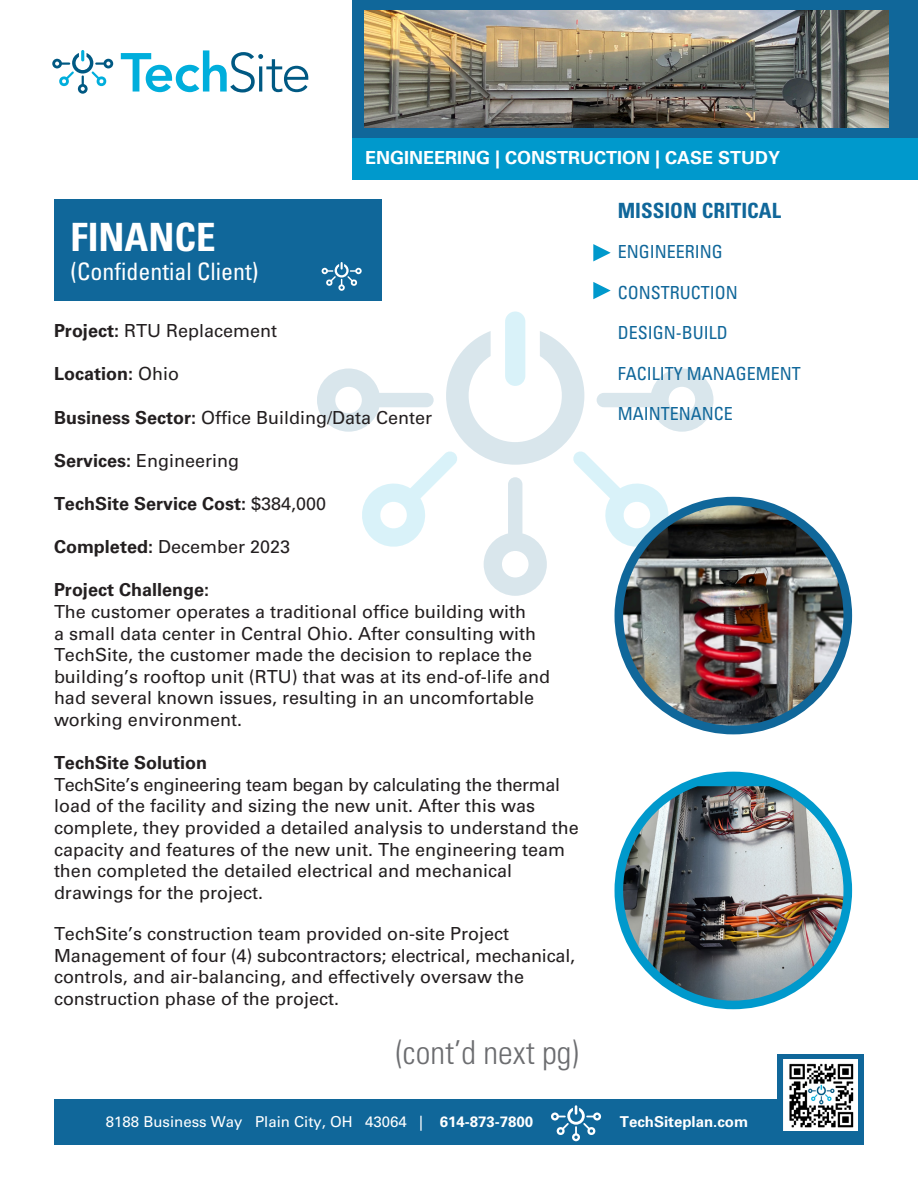
<style>
.page{position:relative;width:918px;height:1188px;background:#fff}
.page>*{position:absolute;margin:0;border:0;box-sizing:border-box;transform-origin:0 0}
.t1{font:700 condensed 39px "Univers";color:#fff}
.t2{font:300 condensed 33px "Univers";color:#6c6d70}
.t3{font:condensed 24px "Univers";color:#fff}
.t4{font:700 condensed 21px "Univers";color:#10679a}
.t5{font:18px/21.6px "Univers";color:#231f20}
.t6{font:700 18px "Univers";color:#231f20}
.t7{font:condensed 18px "Univers";color:#10679a}
.t8{font:700 18px "Univers";color:#fff}
.t9{font:15px "Univers";color:#fff}
.t10{font:700 15px "Univers";color:#fff}
.s1{font-weight:700}
.s2{font-weight:400}
</style>
<div class="page">
<div style="left:352px;top:0;width:566px;height:138px;background:#10679a"></div>
<svg style="left:121px;top:50px;width:187px;height:43px"></svg>
<svg style="left:52px;top:50px;width:61px;height:44px"></svg>
<div style="left:505px;top:311px;width:20px;height:75px;background:#d9f2f9;border-radius:10px"></div>
<svg style="left:317px;top:331px;width:397px;height:265px"></svg>
<img style="left:364px;top:11px;width:525px;height:116px">
<div style="left:352px;top:138px;width:566px;height:41px;background:#09c"></div>
<svg style="left:593px;top:244px;width:18px;height:17px"></svg>
<svg style="left:593px;top:282px;width:18px;height:17px"></svg>
<div style="left:54px;top:200px;width:327px;height:101px;background:#10679a"></div>
<svg style="left:322px;top:262px;width:40px;height:29px"></svg>
<div style="left:54px;top:1099px;width:810px;height:46px;background:#10679a"></div>
<svg style="left:551px;top:1105px;width:50px;height:36px"></svg>
<svg style="left:777px;top:1055px;width:87px;height:76px"></svg>
<img style="left:784px;top:1060px;width:74px;height:70px">
<div style="left:615px;top:497px;width:237px;height:237px;background:#10679a;border-radius:50%"></div>
<div style="left:615px;top:772px;width:237px;height:237px;background:#09c;border-radius:50%"></div>
<img style="left:623px;top:505px;width:221px;height:221px">
<img style="left:623px;top:786px;width:220px;height:215px">
<p class="t8" style="left:365px;top:147px;width:417px">ENGINEERING | CONSTRUCTION | CASE STUDY</p>
<p class="t1" style="left:70px;top:213px;width:147px">FINANCE</p>
<p class="t3" style="left:70px;top:256px;width:190px">(Confidential Client)</p>
<p class="t5" style="left:54px;top:320px;width:225px"><span class="s1">Project:</span> RTU Replacement</p>
<p class="t6" style="left:54px;top:364px;width:127px">Location: <span class="s2">Ohio</span></p>
<p class="t5" style="left:54px;top:407px;width:380px"><span class="s1">Business Sector:</span> Office Building/Data Center</p>
<p class="t5" style="left:54px;top:450px;width:187px"><span class="s1">Services:</span> Engineering</p>
<p class="t6" style="left:54px;top:493px;width:274px">TechSite Service Cost: <span class="s2">$384,000</span></p>
<p class="t5" style="left:54px;top:536px;width:238px"><span class="s1">Completed:</span> December 2023</p>
<p class="t6" style="left:54px;top:580px;width:157px">Project Challenge:</p>
<p class="t5" style="left:54px;top:601px;width:498px">The customer operates a traditional office building with<br>a small data center in Central Ohio. After consulting with TechSite, the customer made the decision to replace the building’s rooftop unit (RTU) that was at its end-of-life and had several known issues, resulting in an uncomfortable working environment.</p>
<p class="t6" style="left:54px;top:752px;width:155px">TechSite Solution</p>
<p class="t5" style="left:54px;top:774px;width:526px">TechSite’s engineering team began by calculating the thermal load of the facility and sizing the new unit. After this was complete, they provided a detailed analysis to understand the capacity and features of the new unit. The engineering team then completed the detailed electrical and mechanical</p>
<p class="t5" style="left:54px;top:882px;width:211px">drawings for the project.</p>
<p class="t5" style="left:54px;top:923px;width:457px">TechSite’s construction team provided on-site Project</p>
<p class="t5" style="left:54px;top:945px;width:523px">Management of four (4) subcontractors; electrical, mechanical, controls, and air-balancing, and effectively oversaw the construction phase of the project.</p>
<p class="t2" style="left:396px;top:1033px;width:185px">(cont’d next pg)</p>
<p class="t4" style="left:618px;top:197px;width:165px">MISSION CRITICAL</p>
<p class="t7" style="left:618px;top:240px;width:107px">ENGINEERING</p>
<p class="t7" style="left:618px;top:281px;width:122px">CONSTRUCTION</p>
<p class="t7" style="left:618px;top:321px;width:111px">DESIGN-BUILD</p>
<p class="t7" style="left:618px;top:362px;width:184px">FACILITY MANAGEMENT</p>
<p class="t7" style="left:618px;top:402px;width:117px">MAINTENANCE</p>
<p class="t9" style="left:106px;top:1113px;width:429px">8188 Business Way Plain City, OH 43064 | <span class="s1">614-873-7800</span></p>
<p class="t10" style="left:620px;top:1113px;width:130px">TechSiteplan.com</p>
</div>
